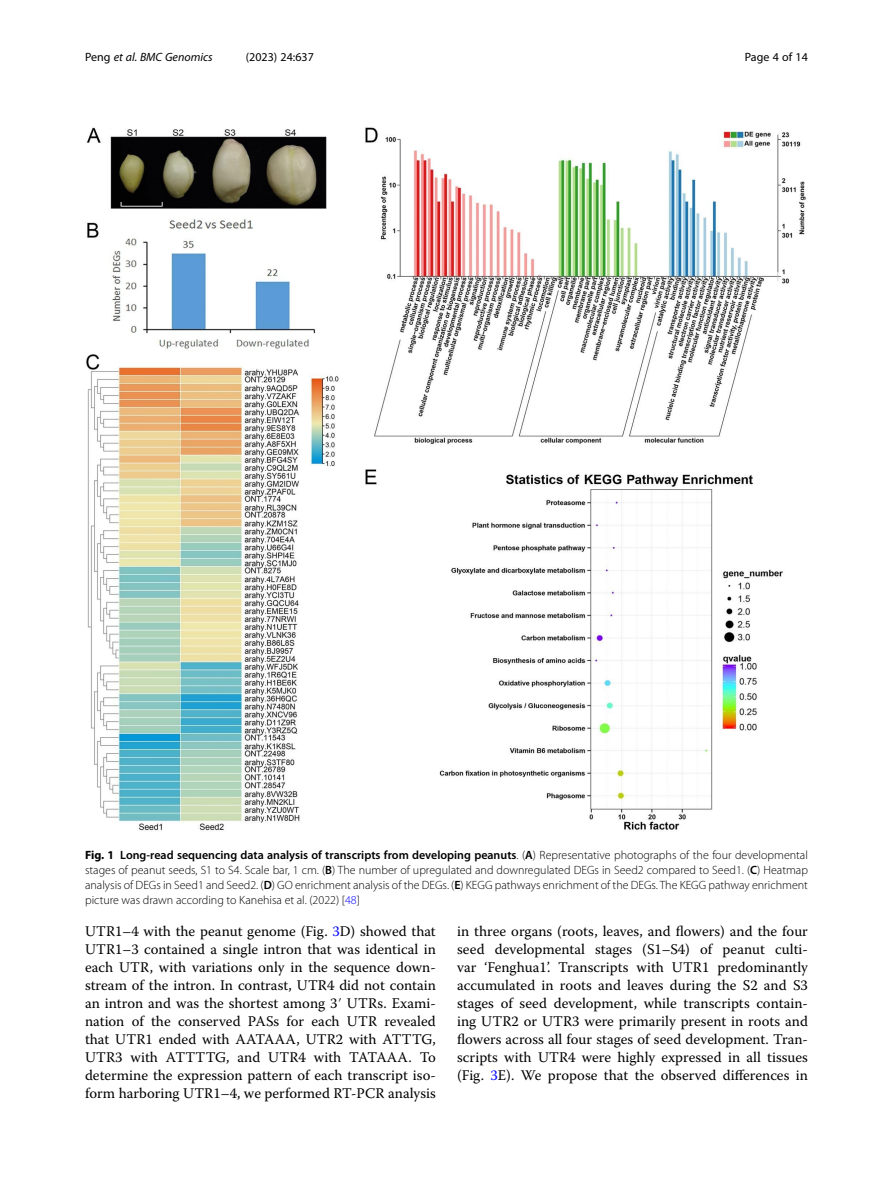
<style>
.page{position:relative;width:893px;height:1191px;background:#fff}
.page>*{position:absolute;margin:0;border:0;box-sizing:border-box;transform-origin:0 0}
.Body_Text_Indent{font:14.7px/18px "Warnock Pro";color:#000;text-align:justify}
.Figure_Caption{font:300 12px/15px "Myriad Pro";color:#000;text-align:justify}
.t1{font:12px "Myriad Pro";color:#000}
.t2{font:italic 12px "Myriad Pro";color:#000}
.s1{font-style:normal}
.s2{font-weight:700}
.s3{font-weight:600}
.s4{color:#00f}
.s5{font-family:"STIX"}
</style>
<div class="page">
<img style="left:86px;top:127px;width:720px;height:704px">
<p class="t2" style="left:85px;top:50px;width:129px"><span class="s1">Peng</span> et al. BMC Genomics</p>
<p class="t1" style="left:246px;top:50px;width:70px">(2023) 24:637</p>
<p class="t1" style="left:745px;top:50px;width:65px">Page 4 of 14</p>
<p class="Figure_Caption" style="left:85px;top:847px;width:724px"><span class="s2">Fig. 1</span> <span class="s3">Long-read sequencing data analysis of transcripts from developing peanuts</span>. (<span class="s3">A</span>) Representative photographs of the four developmental stages of peanut seeds, S1 to S4. Scale bar, 1 cm. (<span class="s3">B</span>) The number of upregulated and downregulated DEGs in Seed2 compared to Seed1. (<span class="s3">C</span>) Heatmap analysis of DEGs in Seed1 and Seed2. (<span class="s3">D</span>) GO enrichment analysis of the DEGs. (<span class="s3">E</span>) KEGG pathways enrichment of the DEGs. The KEGG pathway enrichment picture was drawn according to Kanehisa et al. (2022) [<span class="s4">48</span>]</p>
<p class="Body_Text_Indent" style="left:85px;top:922px;width:352px">UTR1–4 with the peanut genome (Fig. <span class="s4">3</span>D) showed that UTR1–3 contained a single intron that was identical in each UTR, with variations only in the sequence down&shy;stream of the intron. In contrast, UTR4 did not contain an intron and was the shortest among 3<span class="s5">′</span> UTRs. Exami&shy;nation of the conserved PASs for each UTR revealed that UTR1 ended with AATAAA, UTR2 with ATTTG, UTR3 with ATTTTG, and UTR4 with TATAAA. To determine the expression pattern of each transcript iso&shy;form harboring UTR1–4, we performed RT-PCR analysis</p>
<p class="Body_Text_Indent" style="left:457px;top:922px;width:352px">in three organs (roots, leaves, and flowers) and the four seed developmental stages (S1–S4) of peanut culti&shy;var ‘Fenghua1’. Transcripts with UTR1 predominantly accumulated in roots and leaves during the S2 and S3 stages of seed development, while transcripts contain&shy;ing UTR2 or UTR3 were primarily present in roots and flowers across all four stages of seed development. Tran&shy;scripts with UTR4 were highly expressed in all tissues (Fig. <span class="s4">3</span>E). We propose that the observed differences in</p>
</div>
